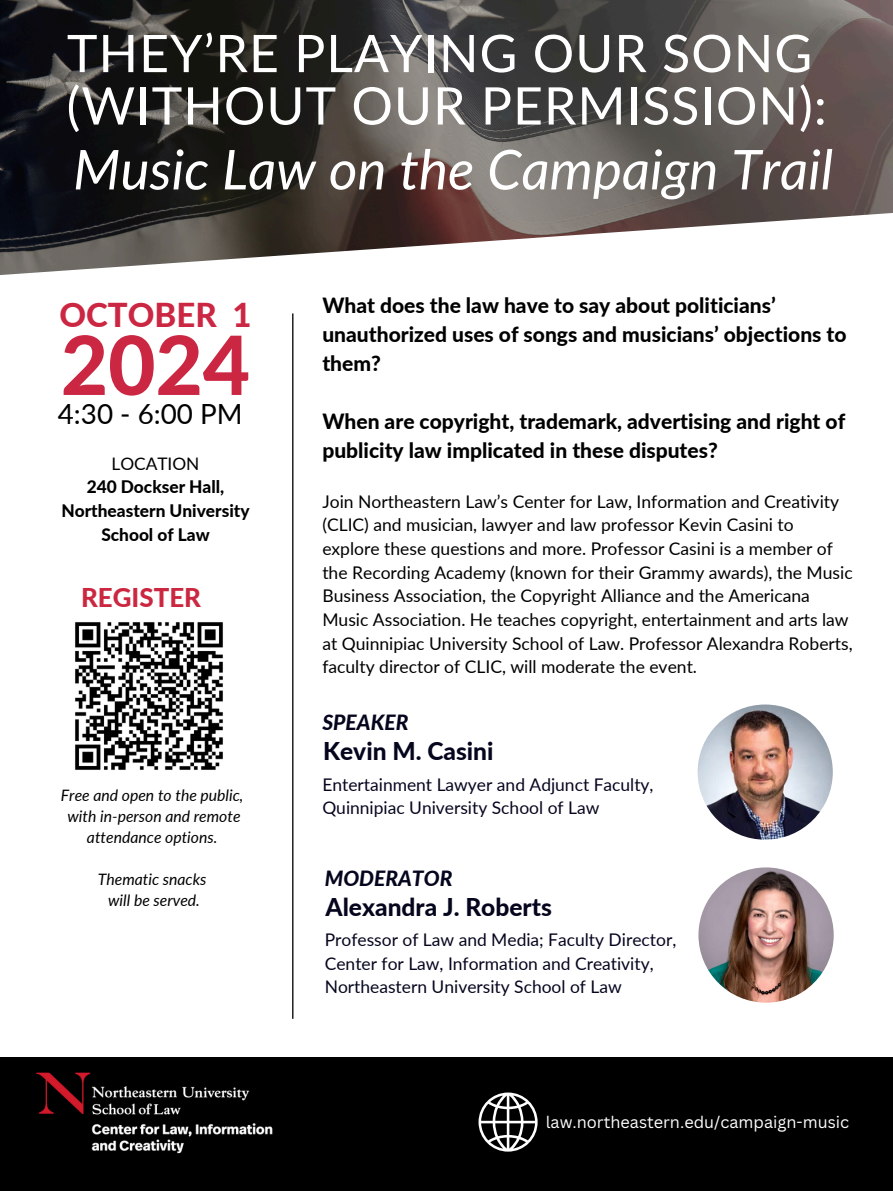
<style>
.page{position:relative;width:893px;height:1191px;background:#fff}
.page>*{position:absolute;margin:0;border:0;box-sizing:border-box;transform-origin:0 0}
.t1{font:800 81.55px "Lato";color:#cb2743}
.t2{font:italic 54.95px "Lato";color:#fff}
.t3{font:51.8px/52.3px "Lato";letter-spacing:.02em;color:#fff}
.t4{font:800 32.9px "Lato";color:#cb2743}
.t5{font:27.82px "Lato";color:#000}
.t6{font:800 25.9px "Lato";color:#cb2741}
.t7{font:800 24.5px "Lato";color:#05061e}
.t8{font:800 21px/28.9px "Lato";color:#000}
.t9{font:italic 800 21px "Lato";color:#05061e}
.t10{font:17.5px/23.6px "Lato";color:#000}
.t11{font:17.5px/23.6px "Lato";color:#05061e}
.t12{font:800 17.32px/23.6px "Lato";color:#000;text-align:center}
.t13{font:17.32px "Lato";color:#000}
.t14{font:16.28px "Canva Sans";color:#fff}
.t15{font:italic 15.75px/21px "Lato";color:#000;text-align:center}
</style>
<div class="page">
<hr style="left:292px;top:313px;width:1px;height:705px;background:#000">
<div style="left:0;top:1057px;width:892px;height:133px;background:#000"></div>
<img style="left:697px;top:704px;width:135px;height:135px;border-radius:50%">
<img style="left:698px;top:867px;width:135px;height:135px;border-radius:50%">
<img style="left:36px;top:1072px;width:237px;height:82px">
<svg style="left:478px;top:1092px;width:59px;height:59px"></svg>
<img style="left:0;top:0;width:892px;height:275px">
<img style="left:75px;top:622px;width:148px;height:148px">
<h3 class="t3" style="left:67px;top:26px;width:761px">THEY’RE PLAYING OUR SONG (WITHOUT OUR PERMISSION):</h3>
<p class="t2" style="left:73px;top:135px;width:761px">Music Law on the Campaign Trail</p>
<p class="t4" style="left:59px;top:294px;width:193px">OCTOBER 1</p>
<p class="t1" style="left:61px;top:314px;width:191px">2024</p>
<p class="t5" style="left:58px;top:396px;width:186px">4:30 - 6:00 PM</p>
<p class="t13" style="left:111px;top:452px;width:89px">LOCATION</p>
<p class="t12" style="left:61px;top:475px;width:190px">240 Dockser Hall,<br>Northeastern University<br>School of Law</p>
<p class="t6" style="left:81px;top:581px;width:121px">REGISTER</p>
<h5 class="t15" style="left:61px;top:784px;width:184px">Free and open to the public,</h5>
<p class="t15" style="left:68px;top:805px;width:174px">with in-person and remote attendance options.</p>
<p class="t15" style="left:98px;top:868px;width:110px">Thematic snacks</p>
<p class="t15" style="left:108px;top:889px;width:93px">will be served.</p>
<p class="t8" style="left:322px;top:291px;width:525px">What does the law have to say about politicians’ unauthorized uses of songs and musicians’ objections to them?</p>
<p class="t8" style="left:322px;top:406px;width:524px">When are copyright, trademark, advertising and right of publicity law implicated in these disputes?</p>
<p class="t10" style="left:322px;top:489px;width:532px">Join Northeastern Law’s Center for Law, Information and Creativity (CLIC) and musician, lawyer and law professor Kevin Casini to explore these questions and more. Professor Casini is a member of the Recording Academy (known for their Grammy awards), the Music Business Association, the Copyright Alliance and the Americana Music Association. He teaches copyright, entertainment and arts law at Quinnipiac University School of Law. Professor Alexandra Roberts, faculty director of CLIC, will moderate the event.</p>
<h5 class="t9" style="left:322px;top:709px;width:87px">SPEAKER</h5>
<p class="t7" style="left:323px;top:735px;width:172px">Kevin M. Casini</p>
<h6 class="t11" style="left:322px;top:772px;width:333px">Entertainment Lawyer and Adjunct Faculty,<br>Quinnipiac University School of Law</h6>
<h6 class="t9" style="left:325px;top:865px;width:129px">MODERATOR</h6>
<p class="t7" style="left:325px;top:891px;width:228px">Alexandra J. Roberts</p>
<p class="t11" style="left:325px;top:927px;width:353px">Professor of Law and Media; Faculty Director,<br>Center for Law, Information and Creativity,<br>Northeastern University School of Law</p>
<p class="t14" style="left:546px;top:1110px;width:305px">law.northeastern.edu/campaign-music</p>
</div>
